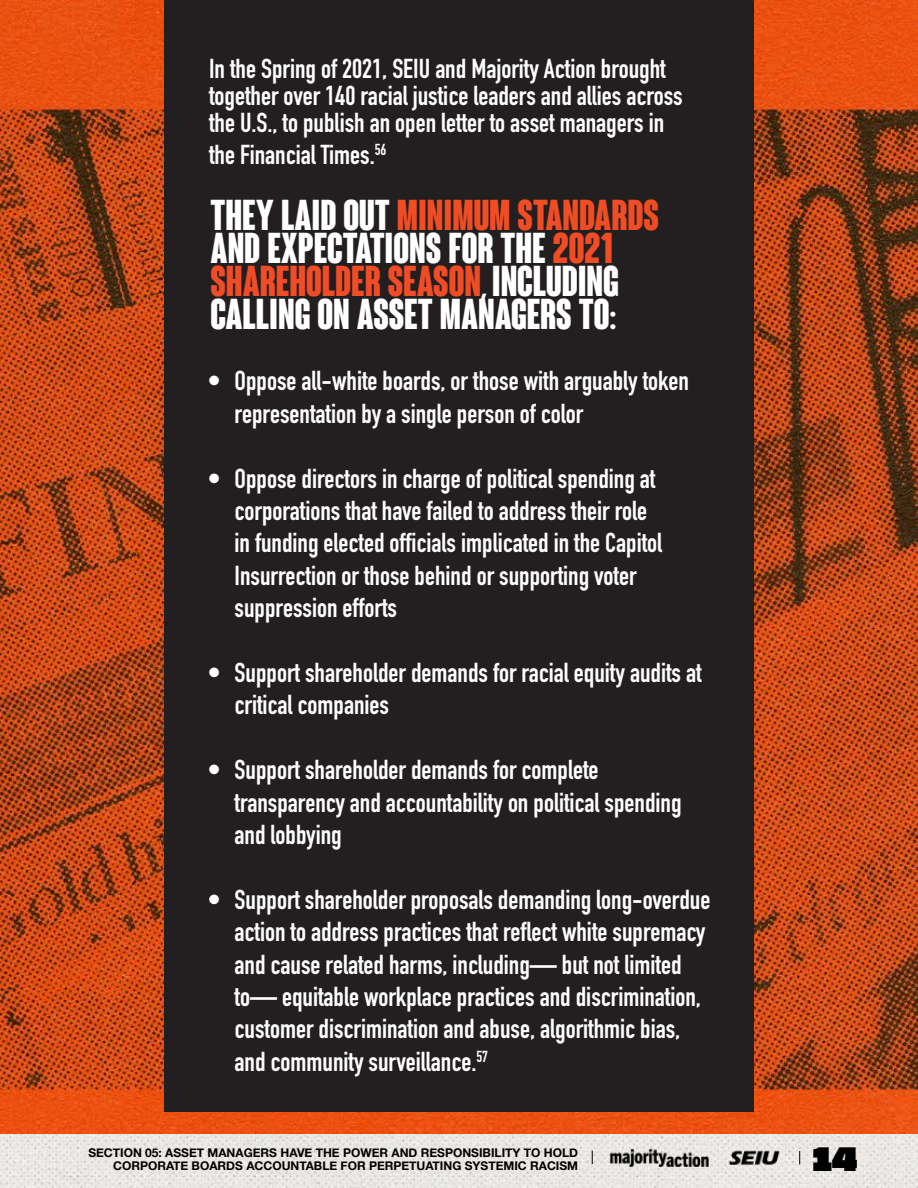
<style>
.page{position:relative;width:918px;height:1188px;background:#fff}
.page>*{position:absolute;margin:0;border:0;box-sizing:border-box;transform-origin:0 0}
.t1{font:700 condensed 42px/33px "Coluna";color:#fff}
.t2{font:33.75px "Piepie";color:#000}
.t3{font:700 27px/32.4px "DIN Condensed";color:#fff}
.t4{font:700 12px/13.5px "Helvetica Neue";color:#000;text-align:right}
.s1{color:#f04d24}
.s2{color:#f04c25}
</style>
<div class="page">
<img style="left:0;top:1134px;width:918px;height:54px">
<img style="left:0;top:0;width:918px;height:1134px">
<div style="left:164px;top:0;width:590px;height:1112px;background:#231f20"></div>
<img style="left:606px;top:1148px;width:107px;height:19px">
<img style="left:722px;top:1150px;width:65px;height:15px">
<svg style="left:592px;top:1151px;width:1px;height:13px"></svg>
<svg style="left:799px;top:1151px;width:1px;height:13px"></svg>
<p class="t3" style="left:209px;top:55px;width:475px;line-height:27px">In the Spring of 2021, SEIU and Majority Action brought together over 140 racial justice leaders and allies across the U.S., to publish an open letter to asset managers in</p>
<p class="t3" style="left:209px;top:139px;width:179px">the Financial Times.<sup>56</sup></p>
<h1 class="t1" style="left:211px;top:203px;width:450px">THEY LAID OUT <span class="s1">MINIMUM STANDARDS<br></span>AND EXPECTATIONS FOR THE <span class="s2">2O21<br>SHAREHOLDER SEASON</span>, INCLUDING<br>CALLING ON ASSET MANAGERS TO:</h1>
<p class="t3" style="left:235px;top:365px;width:456px;text-indent:-27px">• Oppose all-white boards, or those with arguably token representation by a single person of color</p>
<p class="t3" style="left:235px;top:462px;width:429px;text-indent:-27px">• Oppose directors in charge of political spending at corporations that have failed to address their role in funding elected officials implicated in the Capitol Insurrection or those behind or supporting voter suppression efforts</p>
<p class="t3" style="left:235px;top:656px;width:469px;text-indent:-27px">• Support shareholder demands for racial equity audits at critical companies</p>
<p class="t3" style="left:235px;top:753px;width:449px;text-indent:-27px">• Support shareholder demands for complete transparency and accountability on political spending and lobbying</p>
<p class="t3" style="left:235px;top:883px;width:477px;text-indent:-27px">• Support shareholder proposals demanding long-overdue action to address practices that reflect white supremacy and cause related harms, including— but not limited to— equitable workplace practices and discrimination, customer discrimination and abuse, algorithmic bias, and community surveillance.<sup>57</sup></p>
<p class="t4" style="left:88px;top:1146px;width:491px">SECTION 05: ASSET MANAGERS HAVE THE POWER AND RESPONSIBILITY TO HOLD<br>CORPORATE BOARDS ACCOUNTABLE FOR PERPETUATING SYSTEMIC RACISM</p>
<p class="t2" style="left:812px;top:1134px;width:47px">14</p>
</div>
